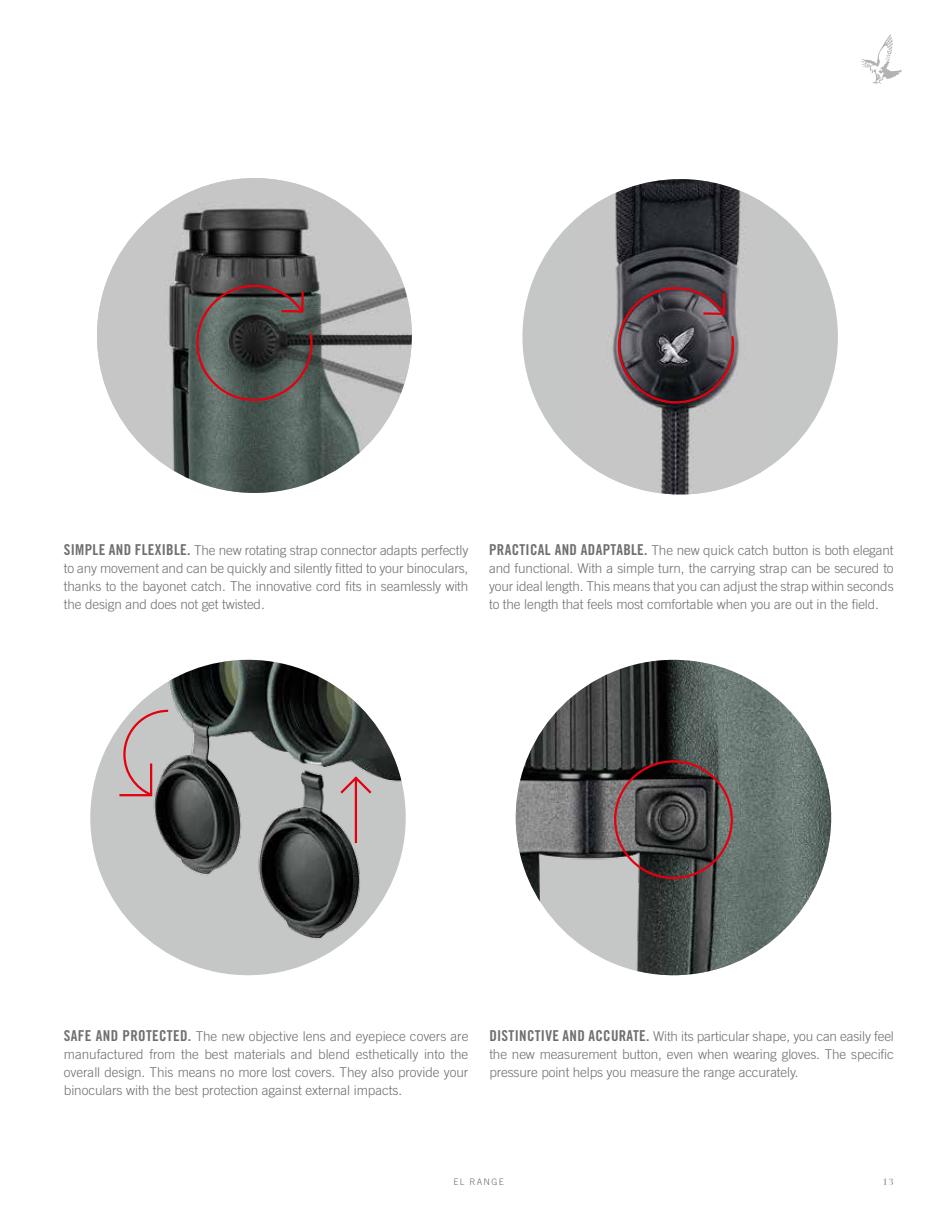
<style>
.page{position:relative;width:936px;height:1221px;background:#fff}
.page>*{position:absolute;margin:0;border:0;box-sizing:border-box;transform-origin:0 0}
.t1{font:300 13.5px/18px "Trade Gothic LT Std";letter-spacing:-.01em;color:#6f6f6e;text-align:justify}
.t2{font:300 9px "Trade Gothic LT Std";letter-spacing:.15em;color:#6f6f6e}
.t3{font:9px "Didot LT Std";color:#6f6f6e}
.s1{font-family:"Trade Gothic LT Std Bd Cn 20";font-weight:400;font-size:15px}
</style>
<div class="page">
<div style="left:522px;top:179px;width:315px;height:315px;background:#c5c6c6;border-radius:50%"></div>
<img style="left:581px;top:179px;width:180px;height:315px">
<img style="left:97px;top:178px;width:315px;height:315px;border-radius:157px">
<div style="left:90px;top:659px;width:315px;height:316px;background:#c5c6c6;border-radius:50%"></div>
<img style="left:145px;top:659px;width:260px;height:290px">
<img style="left:515px;top:659px;width:316px;height:316px;border-radius:158px">
<svg style="left:197px;top:283px;width:117px;height:120px;background:#514c4a"></svg>
<svg style="left:618px;top:285px;width:117px;height:120px;background:#5a4c52"></svg>
<svg style="left:117px;top:708px;width:53px;height:89px"></svg>
<div style="left:614px;top:760px;width:118px;height:119px;border:2px solid #e3000f;border-radius:50%"></div>
<svg style="left:338px;top:774px;width:36px;height:21px"></svg>
<hr style="left:355px;top:777px;width:2px;height:66px;background:#e3000f">
<svg style="left:861px;top:34px;width:40px;height:50px"></svg>
<p class="t1" style="left:64px;top:541px;width:406px"><span class="s1">SIMPLE AND FLEXIBLE.</span> The new rotating strap connector adapts perfectly to any movement and can be quickly and silently fitted to your binoculars, thanks to the bayonet catch. The innovative cord fits in seamlessly with the design and does not get twisted.</p>
<p class="t1" style="left:489px;top:541px;width:406px"><span class="s1">PRACTICAL AND ADAPTABLE.</span> The new quick catch button is both elegant and functional. With a simple turn, the carrying strap can be secured to your ideal length. This means that you can adjust the strap within seconds to the length that feels most comfortable when you are out in the field.</p>
<p class="t1" style="left:64px;top:1027px;width:406px"><span class="s1">SAFE AND PROTECTED.</span> The new objective lens and eyepiece covers are manufactured from the best materials and blend esthetically into the overall design. This means no more lost covers. They also provide your binoculars with the best protection against external impacts.</p>
<p class="t1" style="left:489px;top:1027px;width:406px"><span class="s1">DISTINCTIVE AND ACCURATE.</span> With its particular shape, you can easily feel the new measurement button, even when wearing gloves. The specific pressure point helps you measure the range accurately.</p>
<p class="t2" style="left:453px;top:1176px;width:52px">EL RANGE</p>
<p class="t3" style="left:882px;top:1176px;width:12px">13</p>
</div>
